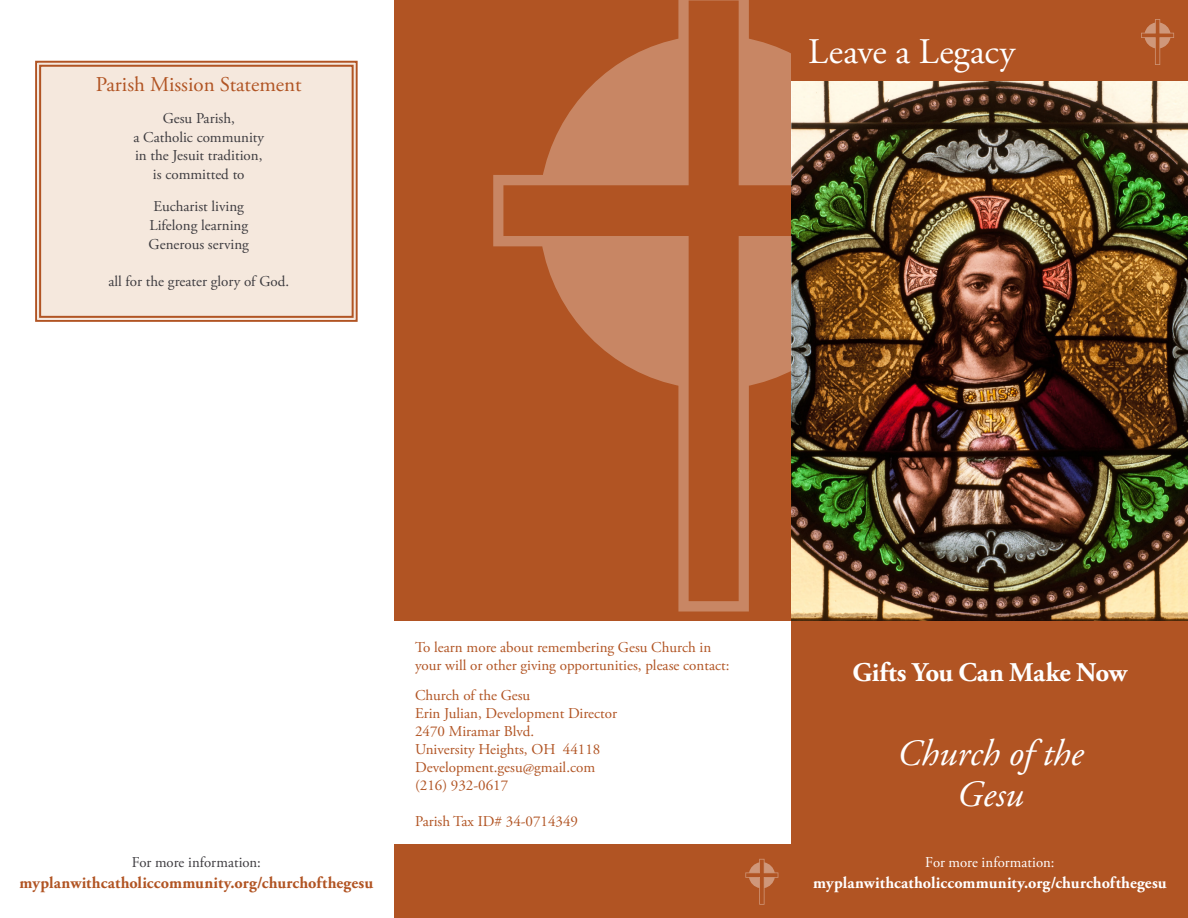
<style>
.page{position:relative;width:1188px;height:918px;background:#fff}
.page>*{position:absolute;margin:0;border:0;box-sizing:border-box;transform-origin:0 0}
.t1{font:italic 37.05px/40.3px "Adobe Garamond Pro";color:#fff;text-align:center}
.t2{font:36px "Adobe Garamond Pro";letter-spacing:.005em;color:#fff}
.t3{font:700 27px "Adobe Garamond Pro";letter-spacing:-.015em;color:#fff}
.bullets{font:21px "Adobe Garamond Pro";color:#b15423}
.h1-insidepage{font:700 16.5px "Adobe Garamond Pro";letter-spacing:.01em;color:#fff}
.h1-insidepage-2{font:700 16.5px "Adobe Garamond Pro";letter-spacing:.01em;color:#b15423}
.t4{font:15px/18px "Adobe Garamond Pro";color:#b15423}
.bullets-2{font:15px/18.8px "Adobe Garamond Pro";color:#3d3b3f;text-align:center}
.h1-insidepage-3{font:15px "Adobe Garamond Pro";color:#fff}
.h1-insidepage-4{font:15px "Adobe Garamond Pro";color:#3d3b3f}
</style>
<div class="page">
<div style="left:394px;top:0;width:398px;height:621px;background:#b15423"></div>
<img style="left:792px;top:81px;width:396px;height:541px">
<div style="left:792px;top:622px;width:396px;height:296px;background:#b15423"></div>
<svg style="left:493px;top:0;width:299px;height:612px"></svg>
<div style="left:792px;top:0;width:396px;height:81px;background:#b15423"></div>
<svg style="left:1141px;top:19px;width:33px;height:46px"></svg>
<div style="left:394px;top:844px;width:398px;height:74px;background:#b15423"></div>
<svg style="left:745px;top:859px;width:33px;height:46px"></svg>
<div style="left:35px;top:60px;width:323px;height:262px;background:#f5e8dd"></div>
<div style="left:39px;top:65px;width:315px;height:253px;border:2px solid #b15423"></div>
<p class="bullets" style="left:96px;top:71px;width:207px">Parish Mission Statement</p>
<p class="bullets-2" style="left:133px;top:109px;width:132px">Gesu Parish,<br>a Catholic community in the Jesuit tradition, is committed to</p>
<p class="bullets-2" style="left:149px;top:198px;width:102px">Eucharist living<br>Lifelong learning<br>Generous serving</p>
<p class="bullets-2" style="left:108px;top:273px;width:182px">all for the greater glory of God.</p>
<p class="t2" style="left:808px;top:30px;width:209px">Leave a Legacy</p>
<p class="h1-insidepage-4" style="left:132px;top:854px;width:131px">For more information:</p>
<p class="h1-insidepage-2" style="left:20px;top:874px;width:355px">myplanwithcatholiccommunity.org/churchofthegesu</p>
<p class="t4" style="left:415px;top:639px;width:316px">To learn more about remembering Gesu Church in your will or other giving opportunities, please contact:</p>
<p class="t4" style="left:415px;top:687px;width:117px">Church of the Gesu</p>
<p class="t4" style="left:415px;top:705px;width:203px">Erin Julian, Development Director</p>
<p class="t4" style="left:415px;top:723px;width:121px">2470 Miramar Blvd.</p>
<p class="t4" style="left:415px;top:741px;width:187px">University Heights, OH 44118</p>
<p class="t4" style="left:415px;top:759px;width:182px">Development.gesu@gmail.com</p>
<p class="t4" style="left:415px;top:777px;width:95px">(216) 932-0617</p>
<p class="t4" style="left:415px;top:813px;width:165px">Parish Tax ID# 34-0714349</p>
<p class="t3" style="left:853px;top:657px;width:276px">Gifts You Can Make Now</p>
<p class="t1" style="left:897px;top:735px;width:187px">Church of the<br>Gesu</p>
<p class="h1-insidepage-3" style="left:925px;top:854px;width:131px">For more information:</p>
<p class="h1-insidepage" style="left:813px;top:874px;width:355px">myplanwithcatholiccommunity.org/churchofthegesu</p>
</div>
